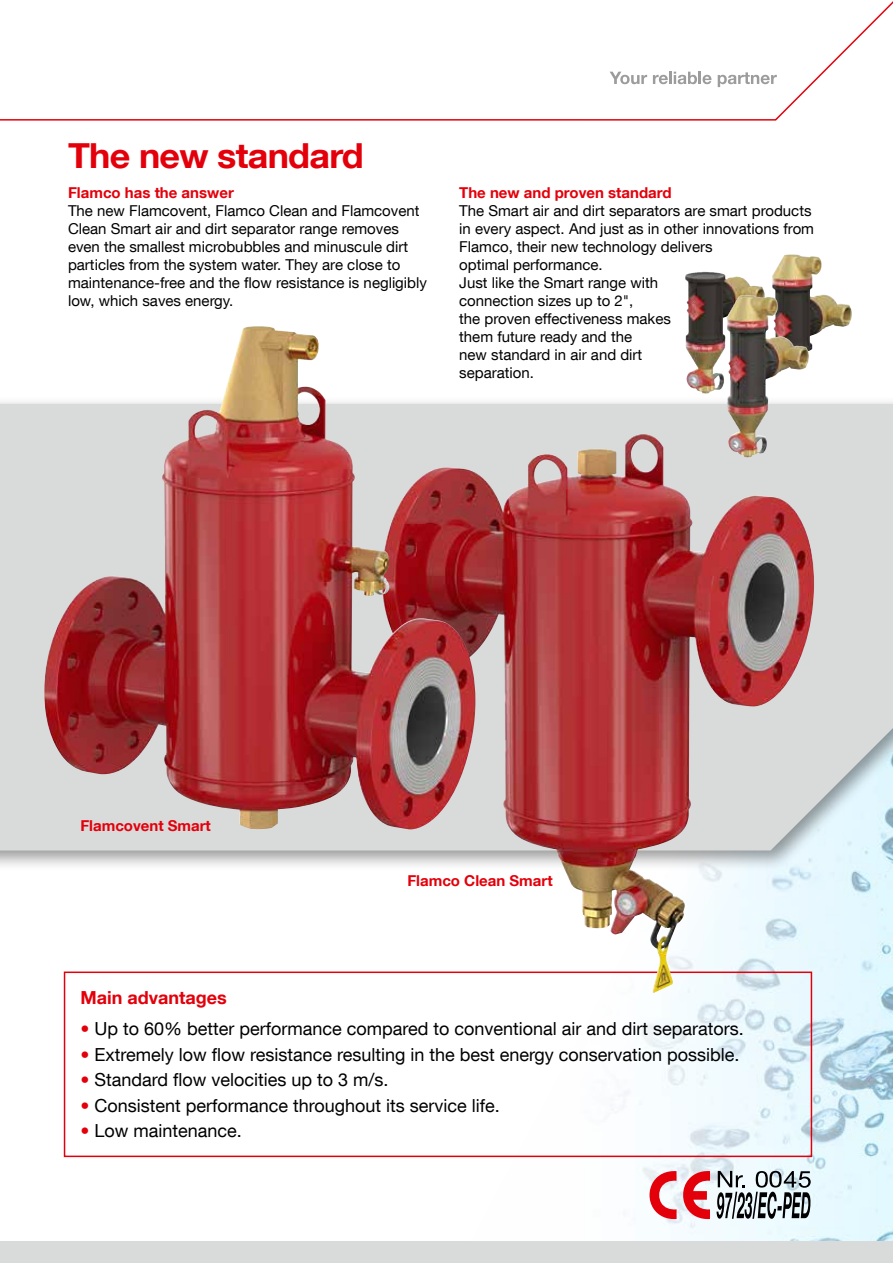
<style>
.page{position:relative;width:893px;height:1263px;background:#fff}
.page>*{position:absolute;margin:0;border:0;box-sizing:border-box;transform-origin:0 0}
.t1{font:700 34.5px "Helvetica Neue LT Com";letter-spacing:-.02em;color:#e3000b;scale:1.04 1}
.t2{font:18px "Helvetica Neue LT Com";color:#000}
.t3{font:700 18px "Helvetica Neue LT Com";color:#e3000b}
.t4{font:15px/18px "Helvetica Neue LT Com";color:#000}
.t5{font:700 15px "Helvetica Neue LT Com";color:#e3000b}
.s1{color:#e3000b}
</style>
<div class="page">
<img style="left:397px;top:871px;width:496px;height:371px">
<div style="left:64px;top:971px;width:748px;height:186px;border:2px solid #e3000b"></div>
<img style="left:772px;top:254px;width:80px;height:99px">
<div style="left:0;top:396px;width:893px;height:475px;background:#000;opacity:.4"></div>
<svg style="left:0;top:404px;width:893px;height:446px;background:#c8abac"></svg>
<img style="left:475px;top:435px;width:160px;height:380px">
<img style="left:44px;top:326px;width:431px;height:503px">
<div style="left:0;top:1242px;width:893px;height:21px;background:#d9dada"></div>
<svg style="left:0;top:1px;width:893px;height:120px"></svg>
<img style="left:685px;top:272px;width:39px;height:122px">
<img style="left:727px;top:295px;width:18px;height:162px">
<svg style="left:649px;top:1171px;width:28px;height:48px"></svg>
<svg style="left:683px;top:1171px;width:27px;height:48px"></svg>
<svg style="left:717px;top:1171px;width:94px;height:48px"></svg>
<h1 class="t1" style="left:68px;top:134px;width:286px">The new standard</h1>
<p class="t5" style="left:68px;top:183px;width:167px">Flamco has the answer</p>
<p class="t4" style="left:68px;top:201px;width:360px">The new Flamcovent, Flamco Clean and Flamcovent Clean Smart air and dirt separator range removes even the smallest microbubbles and minuscule dirt particles from the system water. They are close to maintenance-free and the flow resistance is negligibly low, which saves energy.</p>
<p class="t5" style="left:459px;top:183px;width:214px">The new and proven standard</p>
<p class="t4" style="left:459px;top:201px;width:356px">The Smart air and dirt separators are smart products in every aspect. And just as in other innovations from<br>Flamco, their new technology delivers<br>optimal performance.<br>Just like the Smart range with<br>connection sizes up to 2",<br>the proven effectiveness makes<br>them future ready and the<br>new standard in air and dirt<br>separation.</p>
<p class="t5" style="left:80px;top:816px;width:132px">Flamcovent Smart</p>
<p class="t5" style="left:407px;top:871px;width:147px">Flamco Clean Smart</p>
<p class="t3" style="left:80px;top:986px;width:148px">Main advantages</p>
<p class="t2" style="left:80px;top:1017px;width:665px"><span class="s1">•</span> Up to 60% better performance compared to conventional air and dirt separators.</p>
<p class="t2" style="left:80px;top:1043px;width:661px"><span class="s1">•</span> Extremely low flow resistance resulting in the best energy conservation possible.</p>
<p class="t2" style="left:80px;top:1068px;width:310px"><span class="s1">•</span> Standard flow velocities up to 3 m/s.</p>
<p class="t2" style="left:80px;top:1094px;width:421px"><span class="s1">•</span> Consistent performance throughout its service life.</p>
<p class="t2" style="left:80px;top:1120px;width:163px"><span class="s1">•</span> Low maintenance.</p>
</div>
